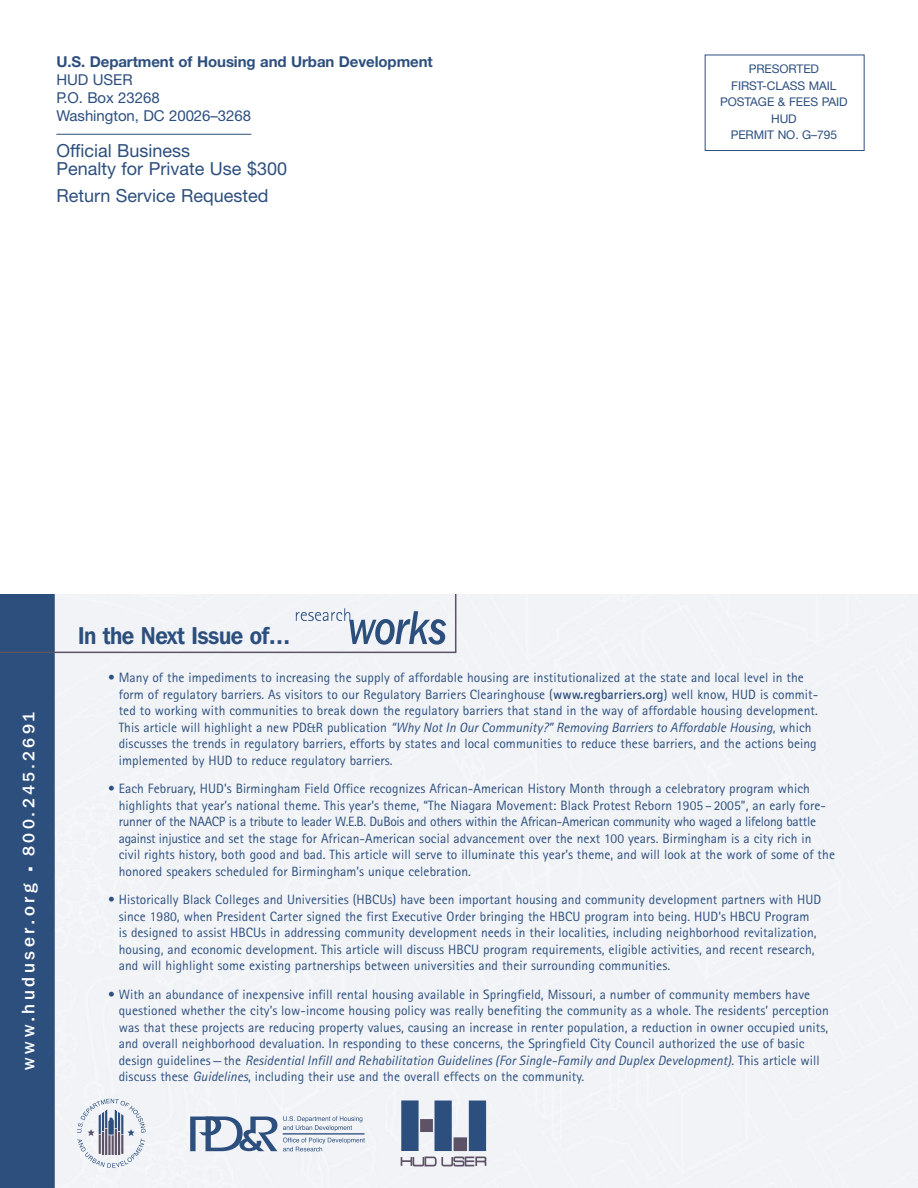
<style>
.page{position:relative;width:918px;height:1188px;background:#fff}
.page>*{position:absolute;margin:0;border:0;box-sizing:border-box;transform-origin:0 0}
.article_head{font:600 24.3px "Franklin Gothic IT Cby BT";letter-spacing:-.02em;color:#2d4f7e;scale:.89 1}
.t1{font:18px/18px "Helvetica Neue";color:#2d4f7e}
.t2{font:500 18px "Franklin Gothic IT Cby BT";letter-spacing:.2em;color:#fff}
.t3{font:500 16.5px "Franklin Gothic IT Cby BT";letter-spacing:.2em;color:#fff}
.t4{font:700 15px/18px "Helvetica Neue";letter-spacing:-.005em;color:#2d4f7e}
.bullets-dec_issue{font:13.5px/16.5px "Rotis Sans Serif";letter-spacing:.005em;color:#2d4f7e}
.t5{font:12px/16.5px "Helvetica Neue";letter-spacing:-.005em;color:#2d4f7e;text-align:center}
.s1{font-weight:400}
.s2{font-weight:700}
.s3{font-style:italic}
</style>
<div class="page">
<div style="left:0;top:594px;width:54px;height:594px;background:#2d4f7e"></div>
<hr style="left:53px;top:594px;width:2px;height:594px;background:#2d4f7e">
<div style="left:705px;top:55px;width:160px;height:96px;border:1px solid #2d4f7e"></div>
<svg style="left:77px;top:1099px;width:69px;height:69px"></svg>
<div style="left:401px;top:1100px;width:18px;height:51px;background:#2d4f7e"></div>
<div style="left:435px;top:1101px;width:17px;height:50px;background:#2d4f7e"></div>
<div style="left:469px;top:1101px;width:17px;height:50px;background:#2d4f7e"></div>
<div style="left:454px;top:1137px;width:13px;height:14px;background:#5e5267"></div>
<svg style="left:400px;top:1155px;width:86px;height:13px"></svg>
<div style="left:420px;top:1119px;width:13px;height:13px;background:#5e5267"></div>
<svg style="left:190px;top:1116px;width:176px;height:35px"></svg>
<svg style="left:0;top:594px;width:456px;height:59px"></svg>
<hr style="left:56px;top:134px;width:195px;height:1px;background:#2d4f7e">
<p class="t4" style="left:56px;top:53px;width:378px">U.S. Department of Housing and Urban Development<br><span class="s1">HUD USER<br>P.O. Box 23268<br>Washington, DC 20026–3268</span></p>
<p class="t1" style="left:56px;top:142px;width:232px">Official Business<br>Penalty for Private Use $300</p>
<p class="t1" style="left:56px;top:187px;width:214px">Return Service Requested</p>
<p class="t5" style="left:720px;top:60px;width:129px">PRESORTED<br>FIRST-CLASS MAIL<br>POSTAGE &amp; FEES PAID<br>HUD<br>PERMIT NO. G–795</p>
<p class="t3" style="left:18px;top:871px;width:160px;rotate:-90deg">■ 800.245.2691</p>
<h2 class="t2" style="left:17px;top:1070px;width:188px;rotate:-90deg">www.huduser.org</h2>
<p class="article_head" style="left:78px;top:620px;width:240px">In the Next Issue of…</p>
<p class="bullets-dec_issue" style="left:119px;top:669px;width:701px;text-indent:-11px">• Many of the impediments to increasing the supply of affordable housing are institutionalized at the state and local level in the form of regulatory barriers. As visitors to our Regulatory Barriers Clearinghouse (<span class="s2">www.regbarriers.org</span>) well know, HUD is commit&shy;ted to working with communities to break down the regulatory barriers that stand in the way of affordable housing development.<br>This article will highlight a new PD&amp;R publication <span class="s3">“Why Not In Our Community?” Removing Barriers to Affordable Housing</span>, which discusses the trends in regulatory barriers, efforts by states and local communities to reduce these barriers, and the actions being implemented by HUD to reduce regulatory barriers.</p>
<p class="bullets-dec_issue" style="left:119px;top:780px;width:718px;text-indent:-11px">• Each February, HUD’s Birmingham Field Office recognizes African-American History Month through a celebratory program which highlights that year’s national theme. This year’s theme, “The Niagara Movement: Black Protest Reborn 1905 – 2005”, an early fore&shy;runner of the NAACP is a tribute to leader W.E.B. DuBois and others within the African-American community who waged a lifelong battle against injustice and set the stage for African-American social advancement over the next 100 years. Birmingham is a city rich in civil rights history, both good and bad. This article will serve to illuminate this year’s theme, and will look at the work of some of the honored speakers scheduled for Birmingham’s unique celebration.</p>
<p class="bullets-dec_issue" style="left:119px;top:891px;width:704px;text-indent:-11px">• Historically Black Colleges and Universities (HBCUs) have been important housing and community development partners with HUD since 1980, when President Carter signed the first Executive Order bringing the HBCU program into being. HUD’s HBCU Program<br>is designed to assist HBCUs in addressing community development needs in their localities, including neighborhood revitalization, housing, and economic development. This article will discuss HBCU program requirements, eligible activities, and recent research, and will highlight some existing partnerships between universities and their surrounding communities.</p>
<p class="bullets-dec_issue" style="left:119px;top:986px;width:712px;text-indent:-11px">• With an abundance of inexpensive infill rental housing available in Springfield, Missouri, a number of community members have questioned whether the city’s low-income housing policy was really benefiting the community as a whole. The residents’ perception was that these projects are reducing property values, causing an increase in renter population, a reduction in owner occupied units, and overall neighborhood devaluation. In responding to these concerns, the Springfield City Council authorized the use of basic design guidelines — the <span class="s3">Residential Infill and Rehabilitation Guidelines (For Single-Family and Duplex Development)</span>. This article will discuss these <span class="s3">Guidelines</span>, including their use and the overall effects on the community.</p>
</div>
